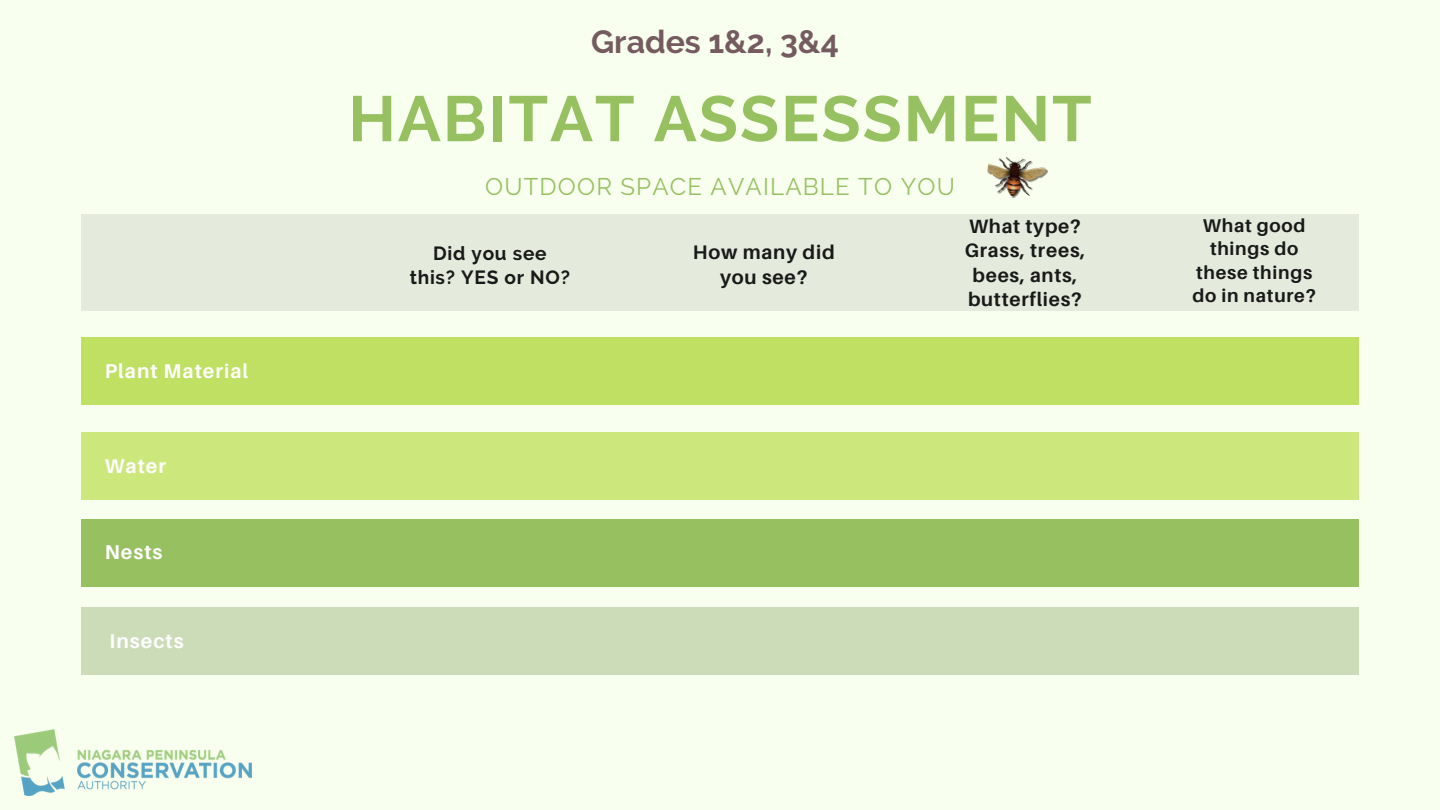
<style>
.page{position:relative;width:1440px;height:810px;background:#f8ffef}
.page>*{position:absolute;margin:0;border:0;box-sizing:border-box;transform-origin:0 0}
.t1{font:700 64px "Raleway";letter-spacing:.03em;color:#97c160}
.t2{font:700 32px "Raleway";color:#755b60}
.t3{font:24px "Raleway";letter-spacing:.05em;color:#97c160}
.t4{font:700 20px "Aileron";letter-spacing:.05em;color:#fff}
.t5{font:700 19.6px/24.8px "Aileron";letter-spacing:.04em;color:#191919;text-align:center}
.t6{font:700 19.4px/24.4px "Aileron";letter-spacing:.04em;color:#191919;text-align:center}
.t7{font:700 19.1px/24.1px "Raleway";letter-spacing:.04em;color:#191919;text-align:center}
.t8{font:700 18.5px/23.4px "Aileron";letter-spacing:.04em;color:#191919;text-align:center}
</style>
<div class="page">
<div style="left:81px;top:214px;width:1278px;height:97px;background:#e4eadc"></div>
<div style="left:81px;top:337px;width:1278px;height:68px;background:#bfe063"></div>
<div style="left:81px;top:432px;width:1278px;height:68px;background:#cce87d"></div>
<div style="left:81px;top:519px;width:1278px;height:67px;background:#97c160"></div>
<div style="left:81px;top:607px;width:1278px;height:68px;background:#cddcb8"></div>
<img style="left:15px;top:729px;width:237px;height:66px">
<img style="left:987px;top:157px;width:61px;height:41px">
<p class="t4" style="left:105px;top:358px;width:145px">Plant Material</p>
<p class="t4" style="left:105px;top:454px;width:63px">Water</p>
<p class="t4" style="left:105px;top:540px;width:59px">Nests</p>
<p class="t4" style="left:110px;top:629px;width:76px">Insects</p>
<h2 class="t2" style="left:591px;top:23px;width:249px">Grades 1&amp;2, 3&amp;4</h2>
<h1 class="t1" style="left:348px;top:81px;width:745px">HABITAT ASSESSMENT</h1>
<p class="t3" style="left:485px;top:173px;width:471px">OUTDOOR SPACE AVAILABLE TO YOU</p>
<p class="t7" style="left:410px;top:241px;width:162px">Did you see this? YES or NO?</p>
<p class="t5" style="left:693px;top:240px;width:143px">How many did you see?</p>
<p class="t6" style="left:965px;top:213px;width:122px">What type?<br>Grass, trees, bees, ants, butterflies?</p>
<p class="t8" style="left:1192px;top:213px;width:125px">What good things do these things do in nature?</p>
</div>
